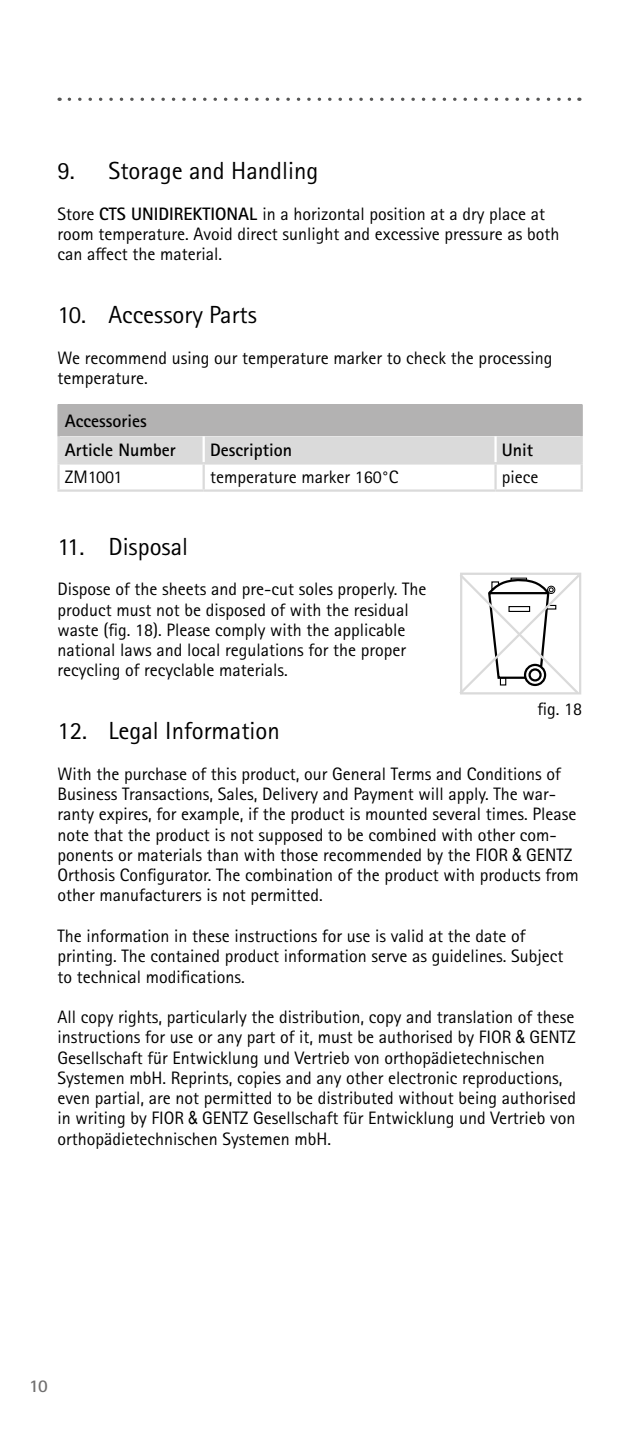
<style>
.page{position:relative;width:638px;height:1436px;background:#fff}
.page>*{position:absolute;margin:0;border:0;box-sizing:border-box;transform-origin:0 0}
.t1{font:24.75px "Rotis Sans Serif Pro";color:#000}
.t2{font:18px/20.2px "Rotis Sans Serif Pro";color:#000}
.t3{font:700 18px/29.5px "Rotis Sans Serif Pro";color:#000}
.t4{font:700 18px "Rotis Sans Serif Pro";color:#706f6f}
.s1{font-weight:700}
.s2{font-family:"Arial Narrow"}
</style>
<div class="page">
<svg style="left:69px;top:98px;width:511px;height:3px"></svg>
<div style="left:59px;top:404px;width:523px;height:32px;background:#b3b2b2"></div>
<div style="left:60px;top:436px;width:520px;height:26px;background:#dadada"></div>
<hr style="left:580px;top:404px;width:3px;height:32px;background:#b3b2b2">
<hr style="left:202px;top:436px;width:3px;height:26px;background:#fff">
<hr style="left:494px;top:436px;width:3px;height:26px;background:#fff">
<hr style="left:57px;top:462px;width:147px;height:2px;background:#dadada">
<hr style="left:57px;top:464px;width:3px;height:25px;background:#dadada">
<hr style="left:204px;top:462px;width:291px;height:2px;background:#dadada">
<hr style="left:202px;top:464px;width:3px;height:25px;background:#dadada">
<hr style="left:495px;top:462px;width:88px;height:2px;background:#dadada">
<hr style="left:494px;top:464px;width:3px;height:25px;background:#dadada">
<hr style="left:580px;top:464px;width:3px;height:25px;background:#dadada">
<hr style="left:57px;top:489px;width:147px;height:2px;background:#dadada">
<hr style="left:204px;top:489px;width:291px;height:2px;background:#dadada">
<hr style="left:495px;top:489px;width:88px;height:2px;background:#dadada">
<hr style="left:57px;top:436px;width:3px;height:26px;background:#dadada">
<hr style="left:580px;top:436px;width:3px;height:26px;background:#dadada">
<hr style="left:57px;top:404px;width:3px;height:32px;background:#b3b2b2">
<svg style="left:459px;top:572px;width:123px;height:123px"></svg>
<h1 class="t1" style="left:57px;top:156px;width:262px">9. Storage and Handling</h1>
<p class="t2" style="left:57px;top:204px;width:503px">Store <span class="s1">CTS UNIDIREKTIONAL</span> in a horizontal position at a dry place at room temperature. Avoid direct sunlight and excessive pressure as both can affect the material.</p>
<h1 class="t1" style="left:57px;top:300px;width:201px">10. Accessory Parts</h1>
<p class="t2" style="left:57px;top:348px;width:496px">We recommend using our temperature marker to check the processing temperature.</p>
<p class="t3" style="left:65px;top:405px;width:112px">Accessories<br>Article Number</p>
<p class="t3" style="left:210px;top:435px;width:83px">Description</p>
<p class="t3" style="left:502px;top:435px;width:33px">Unit</p>
<p class="t2" style="left:65px;top:467px;width:59px">ZM1001</p>
<p class="t2" style="left:210px;top:467px;width:190px">temperature marker 160°C</p>
<p class="t2" style="left:502px;top:467px;width:38px">piece</p>
<h1 class="t1" style="left:57px;top:531px;width:132px">11. Disposal</h1>
<p class="t2" style="left:57px;top:579px;width:371px">Dispose of the sheets and pre-cut soles properly. The product must not be disposed of with the residual waste (fig. 18). Please comply with the applicable national laws and local regulations for the proper recycling of recyclable materials.</p>
<p class="t2" style="left:537px;top:698px;width:46px">fig. 18</p>
<h1 class="t1" style="left:57px;top:716px;width:224px">12. Legal Information</h1>
<p class="t2" style="left:57px;top:763px;width:523px">With the purchase of this product, our General Terms and Conditions of Business Transactions, Sales, Delivery and Payment will apply. The war&shy;ranty expires, for example, if the product is mounted several times. Please note that the product is not supposed to be combined with other com&shy;ponents or materials than with those recommended by the FIOR <span class="s2">&amp;</span> GENTZ Orthosis Configurator. The combination of the product with products from other manufacturers is not permitted.</p>
<p class="t2" style="left:57px;top:925px;width:507px">The information in these instructions for use is valid at the date of printing. The contained product information serve as guidelines. Subject to technical modifications.</p>
<p class="t2" style="left:57px;top:1006px;width:520px">All copy rights, particularly the distribution, copy and translation of these instructions for use or any part of it, must be authorised by FIOR <span class="s2">&amp;</span> GENTZ Gesellschaft für Entwicklung und Vertrieb von orthopädietechnischen Systemen mbH. Reprints, copies and any other electronic reproductions, even partial, are not permitted to be distributed without being authorised in writing by FIOR <span class="s2">&amp;</span> GENTZ Gesellschaft für Entwicklung und Vertrieb von orthopädietechnischen Systemen mbH.</p>
<p class="t4" style="left:29px;top:1374px;width:20px">10</p>
</div>
